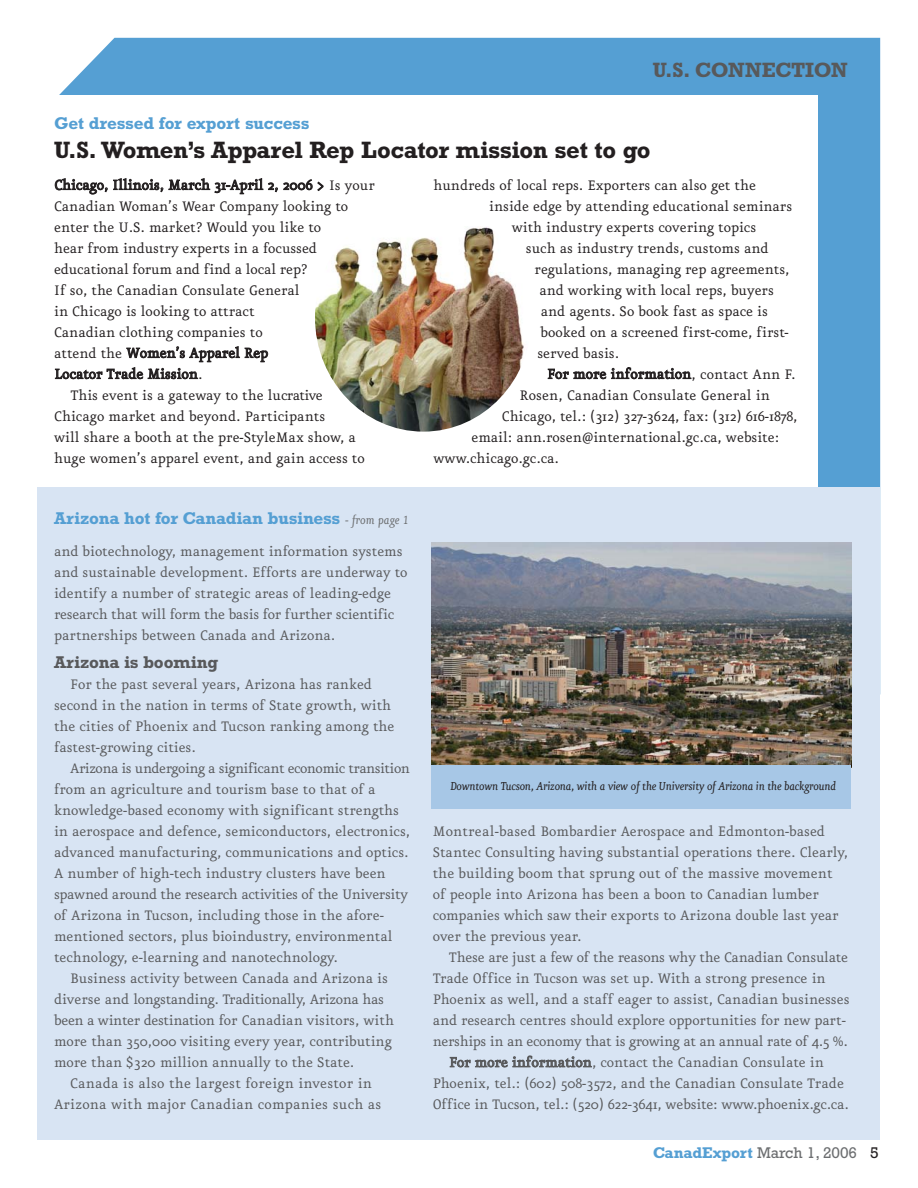
<style>
.page{position:relative;width:918px;height:1188px;background:#fff}
.page>*{position:absolute;margin:0;border:0;box-sizing:border-box;transform-origin:0 0}
.t1{font:700 24px "Rockwell";letter-spacing:-.02em;color:#231f20}
.t2{font:700 21px "Rockwell";letter-spacing:-.02em;color:#58595b}
.t3{font:700 17.25px "Rockwell";letter-spacing:-.02em;color:#559fd3}
.t4{font:700 17.25px "Rockwell";letter-spacing:-.01em;color:#58595b}
.t5{font:16.5px/21px "Eureka";color:#58595b}
.t6{font:16.5px "Eureka";color:#231f20}
.t7{font:16.5px "Eureka";letter-spacing:-.02em;color:#58595b}
.t8{font:700 15.75px "Rockwell";letter-spacing:-.005em;color:#559fd3}
.t9{font:italic 13.8px "Eureka";letter-spacing:-.02em;color:#231f20}
.s1{font-family:"Eureka";font-weight:400;font-style:italic;font-size:14.25px;color:#6c6e70}
.s2{font-weight:400;color:#6c6e70}
.s3{font-weight:400;color:#231f20}
</style>
<div class="page">
<div style="left:59px;top:38px;width:821px;height:449px;background:#559fd3"></div>
<div style="left:30px;top:95px;width:788px;height:1044px;background:#fff"></div>
<div style="left:38px;top:487px;width:842px;height:652px;background:#d8e4f3"></div>
<img style="left:315px;top:227px;width:209px;height:205px">
<img style="left:431px;top:542px;width:420px;height:223px">
<div style="left:431px;top:765px;width:420px;height:44px;background:#a7c7e6"></div>
<p class="t2" style="left:653px;top:63px;width:196px">U.S. CONNECTION</p>
<p class="t3" style="left:54px;top:117px;width:257px">Get dressed for export success</p>
<h1 class="t1" style="left:54px;top:142px;width:598px">U.S. Women’s Apparel Rep Locator mission set to go</h1>
<p class="t6" style="left:54px;top:179px;width:322px">Chicago, Illinois, March 31-April 2, 2006 &gt; Is your</p>
<p class="t6" style="left:54px;top:200px;width:296px">Canadian Woman’s Wear Company looking to</p>
<p class="t6" style="left:54px;top:221px;width:269px">enter the U.S. market? Would you like to</p>
<p class="t6" style="left:54px;top:242px;width:264px">hear from industry experts in a focussed</p>
<p class="t6" style="left:54px;top:263px;width:255px">educational forum and find a local rep?</p>
<p class="t6" style="left:54px;top:284px;width:247px">If so, the Canadian Consulate General</p>
<p class="t6" style="left:54px;top:305px;width:202px">in Chicago is looking to attract</p>
<p class="t6" style="left:54px;top:326px;width:210px">Canadian clothing companies to</p>
<p class="t6" style="left:54px;top:347px;width:215px">attend the Women’s Apparel Rep</p>
<p class="t6" style="left:54px;top:368px;width:150px">Locator Trade Mission.</p>
<p class="t6" style="left:70px;top:389px;width:254px">This event is a gateway to the lucrative</p>
<p class="t6" style="left:54px;top:410px;width:273px">Chicago market and beyond. Participants</p>
<p class="t6" style="left:54px;top:431px;width:303px">will share a booth at the pre-StyleMax show, a</p>
<p class="t6" style="left:54px;top:452px;width:312px">huge women’s apparel event, and gain access to</p>
<p class="t3" style="left:54px;top:513px;width:356px">Arizona hot for Canadian business <span class="s1">- from page 1</span></p>
<p class="t5" style="left:54px;top:542px;width:355px">and biotechnology, management information systems and sustainable development. Efforts are underway to identify a number of strategic areas of leading-edge research that will form the basis for further scientific partnerships between Canada and Arizona.</p>
<p class="t4" style="left:54px;top:657px;width:166px">Arizona is booming</p>
<p class="t5" style="left:54px;top:676px;width:342px;text-indent:16px">For the past several years, Arizona has ranked second in the nation in terms of State growth, with the cities of Phoenix and Tucson ranking among the fastest-growing cities.</p>
<p class="t5" style="left:54px;top:760px;width:358px;text-indent:16px">Arizona is undergoing a significant economic transition from an agriculture and tourism base to that of a knowledge-based economy with significant strengths in aerospace and defence, semiconductors, electronics, advanced manufacturing, communications and optics.<br>A number of high-tech industry clusters have been spawned around the research activities of the University of Arizona in Tucson, including those in the afore&shy;mentioned sectors, plus bioindustry, environmental technology, e-learning and nanotechnology.</p>
<p class="t5" style="left:54px;top:970px;width:341px;text-indent:16px">Business activity between Canada and Arizona is diverse and longstanding. Traditionally, Arizona has been a winter destination for Canadian visitors, with more than 350,000 visiting every year, contributing more than $320 million annually to the State.</p>
<p class="t5" style="left:54px;top:1075px;width:329px;text-align:center">Canada is also the largest foreign investor in<br>Arizona with major Canadian companies such as</p>
<p class="t6" style="left:434px;top:179px;width:324px">hundreds of local reps. Exporters can also get the</p>
<p class="t6" style="left:489px;top:200px;width:305px">inside edge by attending educational seminars</p>
<p class="t6" style="left:512px;top:221px;width:246px">with industry experts covering topics</p>
<p class="t6" style="left:526px;top:242px;width:244px">such as industry trends, customs and</p>
<p class="t6" style="left:535px;top:263px;width:257px">regulations, managing rep agreements,</p>
<p class="t6" style="left:539px;top:284px;width:236px">and working with local reps, buyers</p>
<p class="t6" style="left:541px;top:305px;width:229px">and agents. So book fast as space is</p>
<p class="t6" style="left:540px;top:326px;width:250px">booked on a screened first-come, first-</p>
<p class="t6" style="left:537px;top:347px;width:83px">served basis.</p>
<p class="t6" style="left:547px;top:368px;width:250px">For more information, contact Ann F.</p>
<p class="t6" style="left:520px;top:389px;width:252px">Rosen, Canadian Consulate General in</p>
<p class="t6" style="left:502px;top:410px;width:297px">Chicago, tel.: (312) 327-3624, fax: (312) 616-1878,</p>
<p class="t6" style="left:471px;top:431px;width:309px">email: ann.rosen@international.gc.ca, website:</p>
<p class="t6" style="left:434px;top:452px;width:127px">www.chicago.gc.ca.</p>
<p class="t9" style="left:450px;top:781px;width:388px">Downtown Tucson, Arizona, with a view of the University of Arizona in the background</p>
<p class="t5" style="left:433px;top:823px;width:417px">Montreal-based Bombardier Aerospace and Edmonton-based Stantec Consulting having substantial operations there. Clearly, the building boom that sprung out of the massive movement of people into Arizona has been a boon to Canadian lumber companies which saw their exports to Arizona double last year over the previous year.</p>
<p class="t5" style="left:449px;top:949px;width:401px">These are just a few of the reasons why the Canadian Consulate</p>
<p class="t5" style="left:433px;top:970px;width:394px">Trade Office in Tucson was set up. With a strong presence in</p>
<p class="t5" style="left:433px;top:991px;width:418px">Phoenix as well, and a staff eager to assist, Canadian businesses</p>
<p class="t5" style="left:433px;top:1012px;width:415px">and research centres should explore opportunities for new part-</p>
<p class="t7" style="left:433px;top:1035px;width:416px">nerships in an economy that is growing at an annual rate of 4.5 %.</p>
<p class="t5" style="left:449px;top:1054px;width:376px">For more information, contact the Canadian Consulate in</p>
<p class="t5" style="left:433px;top:1075px;width:413px">Phoenix, tel.: (602) 508-3572, and the Canadian Consulate Trade</p>
<p class="t5" style="left:433px;top:1096px;width:418px">Office in Tucson, tel.: (520) 622-3641, website: www.phoenix.gc.ca.</p>
<p class="t8" style="left:653px;top:1147px;width:227px">CanadExport <span class="s2">March 1, 2006</span> <span class="s3">5</span></p>
</div>
